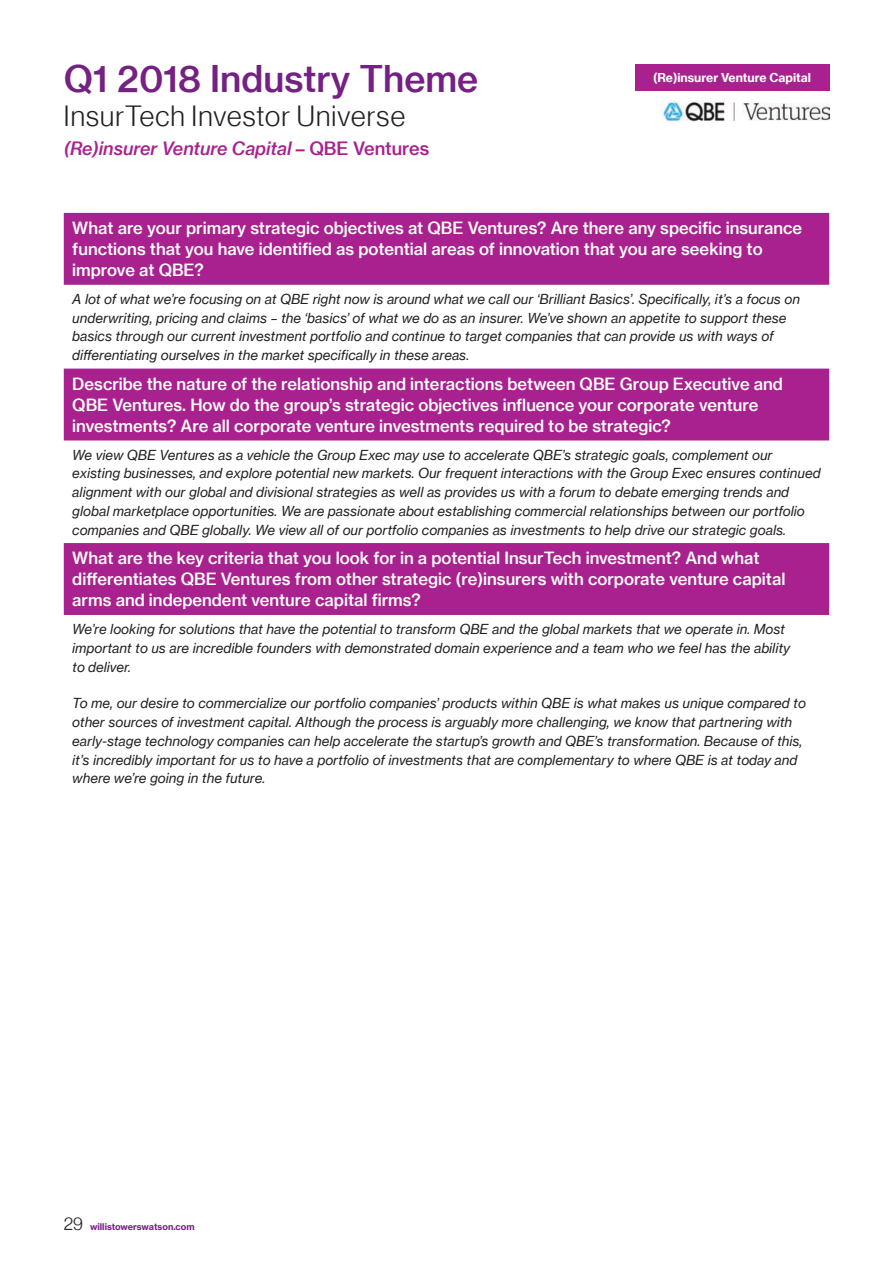
<style>
.page{position:relative;width:893px;height:1263px;background:#fff}
.page>*{position:absolute;margin:0;border:0;box-sizing:border-box;transform-origin:0 0}
.Headline_1__24_27_Me{font:36px "N Haas Grotesk TX Pro 65 Md";color:#752183}
.Subtitle_1__23_26_Li{font:28.5px "N Haas Grotesk DS Pro 45 Lt";letter-spacing:.04em;color:#231f20}
.Subhead_1__11_13_Med{font:18px "N Haas Grotesk TX Pro 66 Md It";color:#a9218e}
.large_subhead{font:16.5px/21px "N Haas Grotesk TX Pro 65 Md";color:#fff}
.Body_text_black{font:13.5px/18.8px "N Haas Grotesk TX Pro 56 It";color:#231f20}
.Body_text_white{font:12px "N Haas Grotesk TX Pro 75 Bd";color:#fff}
.t1{font:9px "N Haas Grotesk TX Pro 75 Bd";color:#752183}
.s1{font-family:"N Haas Grotesk TX Pro 65 Md"}
.s2{font-family:"N Haas Grotesk DS Pro 45 Lt";font-size:18px;color:#231f20}
</style>
<div class="page">
<div style="left:635px;top:64px;width:194px;height:26px;background:#a9218e"></div>
<img style="left:662px;top:99px;width:167px;height:23px">
<svg style="left:64px;top:213px;width:765px;height:402px;fill:#a9218e"></svg>
<p class="Headline_1__24_27_Me" style="left:64px;top:56px;width:416px">Q1 2018 Industry Theme</p>
<p class="Subtitle_1__23_26_Li" style="left:64px;top:100px;width:343px">InsurTech Investor Universe</p>
<p class="Subhead_1__11_13_Med" style="left:64px;top:137px;width:367px">(Re)insurer Venture Capital <span class="s1">– QBE Ventures</span></p>
<p class="Body_text_white" style="left:653px;top:70px;width:160px">(Re)insurer Venture Capital</p>
<p class="large_subhead" style="left:72px;top:218px;width:731px">What are your primary strategic objectives at QBE Ventures? Are there any specific insurance functions that you have identified as potential areas of innovation that you are seeking to improve at QBE?</p>
<p class="Body_text_black" style="left:72px;top:289px;width:729px">A lot of what we’re focusing on at QBE right now is around what we call our ‘Brilliant Basics’. Specifically, it’s a focus on underwriting, pricing and claims – the ‘basics’ of what we do as an insurer. We’ve shown an appetite to support these basics through our current investment portfolio and continue to target companies that can provide us with ways of differentiating ourselves in the market specifically in these areas.</p>
<p class="large_subhead" style="left:72px;top:373px;width:712px">Describe the nature of the relationship and interactions between QBE Group Executive and<br>QBE Ventures. How do the group’s strategic objectives influence your corporate venture investments? Are all corporate venture investments required to be strategic?</p>
<p class="Body_text_black" style="left:72px;top:445px;width:750px">We view QBE Ventures as a vehicle the Group Exec may use to accelerate QBE’s strategic goals, complement our existing businesses, and explore potential new markets. Our frequent interactions with the Group Exec ensures continued alignment with our global and divisional strategies as well as provides us with a forum to debate emerging trends and global marketplace opportunities. We are passionate about establishing commercial relationships between our portfolio companies and QBE globally. We view all of our portfolio companies as investments to help drive our strategic goals.</p>
<p class="large_subhead" style="left:72px;top:548px;width:715px">What are the key criteria that you look for in a potential InsurTech investment? And what differentiates QBE Ventures from other strategic (re)insurers with corporate venture capital arms and independent venture capital firms?</p>
<p class="Body_text_black" style="left:72px;top:620px;width:719px">We’re looking for solutions that have the potential to transform QBE and the global markets that we operate in. Most important to us are incredible founders with demonstrated domain experience and a team who we feel has the ability to deliver.</p>
<p class="Body_text_black" style="left:72px;top:694px;width:735px">To me, our desire to commercialize our portfolio companies’ products within QBE is what makes us unique compared to other sources of investment capital. Although the process is arguably more challenging, we know that partnering with early-stage technology companies can help accelerate the startup’s growth and QBE’s transformation. Because of this, it’s incredibly important for us to have a portfolio of investments that are complementary to where QBE is at today and where we’re going in the future.</p>
<p class="t1" style="left:64px;top:1221px;width:132px"><span class="s2">29</span> willistowerswatson.com</p>
</div>
